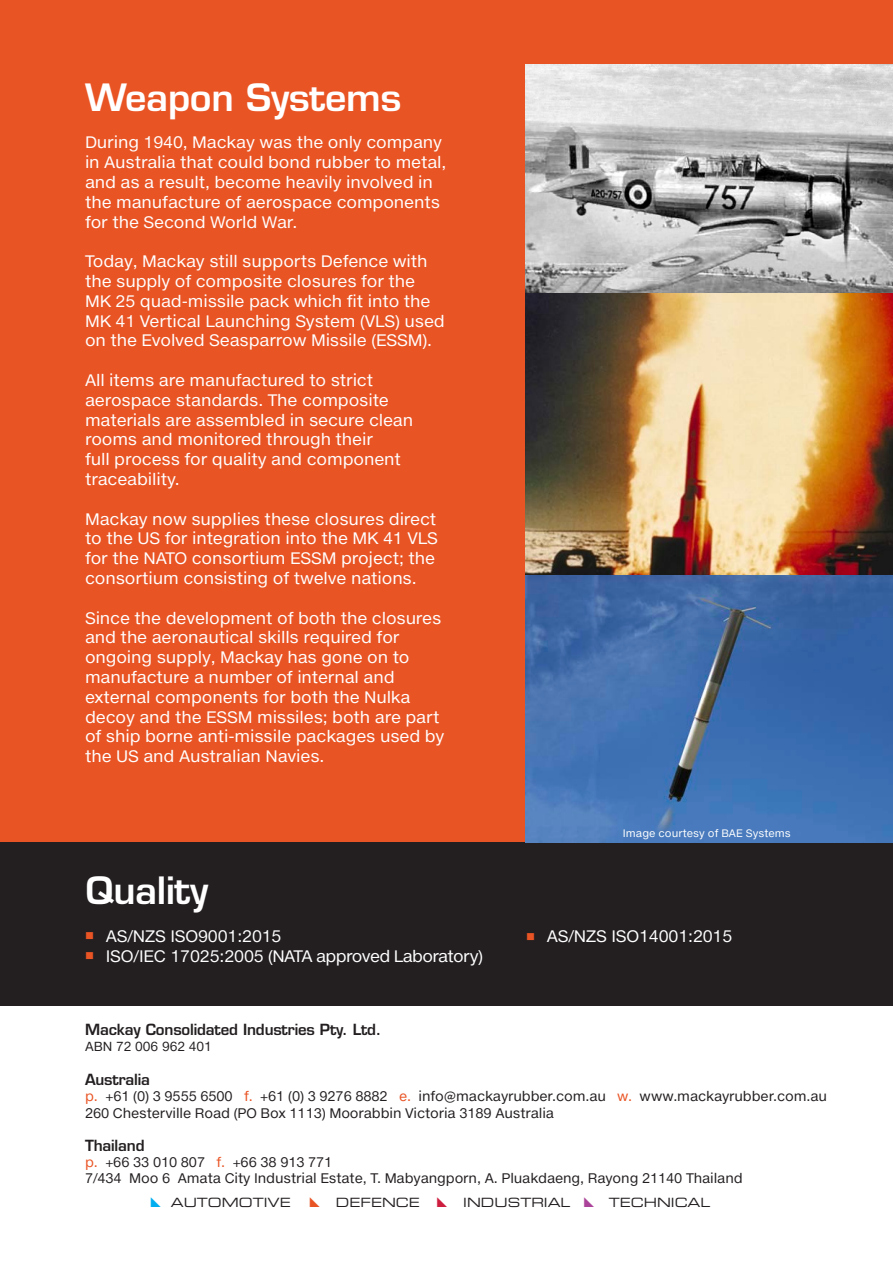
<style>
.page{position:relative;width:893px;height:1263px;background:#fff}
.page>*{position:absolute;margin:0;border:0;box-sizing:border-box;transform-origin:0 0}
.t1{font:600 36.75px "Eurostile LT Std";letter-spacing:-.01em;color:#fff}
.t2{font:16.2px/19.8px "Helvetica Neuee Text Pro";letter-spacing:-.01em;color:#fff}
.t3{font:16.2px "Helvetica Neuee Text Pro";letter-spacing:-.04em;color:#fff}
.t4{font:600 15px "Eurostile LT Std";letter-spacing:-.01em;color:#231f20}
.t5{font:13.5px/16.2px "Helvetica Neuee Text Pro";letter-spacing:-.01em;color:#231f20}
.t6{font:12.75px "Eurostile LT Std Ex 2";color:#231f20}
.t7{font:12.75px "Helvetica Neuee Text Pro";color:#231f20}
.t8{font:10.5px "Helvetica Neuee Text Pro";color:#fff}
.s1{color:#e95424}
</style>
<div class="page">
<div style="left:0;top:842px;width:893px;height:164px;background:#231f20"></div>
<div style="left:0;top:0;width:893px;height:842px;background:#e95424"></div>
<img style="left:525px;top:65px;width:368px;height:507px">
<img style="left:525px;top:572px;width:368px;height:271px">
<p class="t1" style="left:85px;top:74px;width:318px">Weapon Systems</p>
<p class="t2" style="left:85px;top:132px;width:363px">During 1940, Mackay was the only company in Australia that could bond rubber to metal, and as a result, become heavily involved in the manufacture of aerospace components for the Second World War.</p>
<p class="t2" style="left:85px;top:251px;width:361px">Today, Mackay still supports Defence with the supply of composite closures for the MK 25 quad-missile pack which fit into the MK 41 Vertical Launching System (VLS) used on the Evolved Seasparrow Missile (ESSM).</p>
<p class="t2" style="left:85px;top:370px;width:330px">All items are manufactured to strict aerospace standards. The composite materials are assembled in secure clean rooms and monitored through their<br>full process for quality and component traceability.</p>
<p class="t2" style="left:85px;top:508px;width:354px">Mackay now supplies these closures direct to the US for integration into the MK 41 VLS for the NATO consortium ESSM project; the consortium consisting of twelve nations.</p>
<p class="t2" style="left:85px;top:607px;width:361px">Since the development of both the closures and the aeronautical skills required for ongoing supply, Mackay has gone on to manufacture a number of internal and external components for both the Nulka decoy and the ESSM missiles; both are part of ship borne anti-missile packages used by the US and Australian Navies.</p>
<p class="t1" style="left:85px;top:868px;width:125px">Quality</p>
<p class="t2" style="left:85px;top:926px;width:198px"><span class="s1">■</span> AS/NZS ISO9001:2015</p>
<p class="t3" style="left:85px;top:945px;width:399px"><span class="s1">■</span> ISO/IEC 17025:2005 (NATA approved Laboratory)</p>
<p class="t8" style="left:623px;top:827px;width:169px">Image courtesy of BAE Systems</p>
<p class="t2" style="left:526px;top:926px;width:208px"><span class="s1">■</span> AS/NZS ISO14001:2015</p>
<p class="t4" style="left:85px;top:1020px;width:298px">Mackay Consolidated Industries Pty. Ltd.</p>
<p class="t7" style="left:85px;top:1038px;width:128px">ABN 72 006 962 401</p>
<p class="t4" style="left:85px;top:1070px;width:67px">Australia</p>
<p class="t5" style="left:85px;top:1088px;width:743px"><span class="s1">p.</span> +61 (0) 3 9555 6500 <span class="s1">f.</span> +61 (0) 3 9276 8882 <span class="s1">e.</span> info@mackayrubber.com.au <span class="s1">w.</span> www.mackayrubber.com.au<br>260 Chesterville Road (PO Box 1113) Moorabbin Victoria 3189 Australia</p>
<p class="t4" style="left:85px;top:1136px;width:61px">Thailand</p>
<p class="t5" style="left:85px;top:1154px;width:659px"><span class="s1">p.</span> +66 33 010 807 <span class="s1">f.</span> +66 38 913 771<br>7/434 Moo 6 Amata City Industrial Estate, T. Mabyangporn, A. Pluakdaeng, Rayong 21140 Thailand</p>
<p class="t6" style="left:171px;top:1194px;width:122px">AUTOMOTIVE</p>
<p class="t6" style="left:336px;top:1194px;width:86px">DEFENCE</p>
<p class="t6" style="left:463px;top:1194px;width:109px">INDUSTRIAL</p>
<p class="t6" style="left:609px;top:1194px;width:103px">TECHNICAL</p>
</div>
